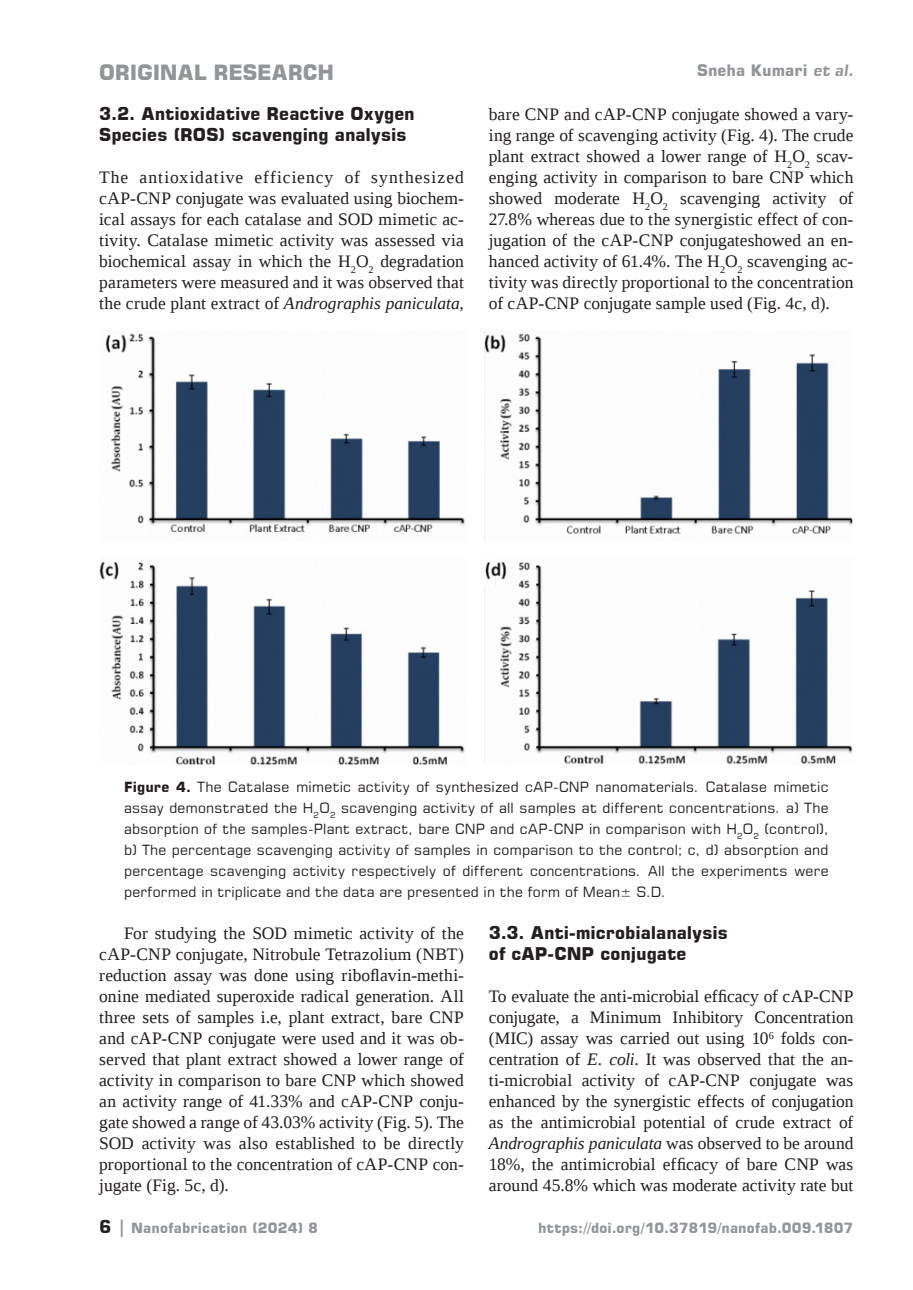
<style>
.page{position:relative;width:913px;height:1290px;background:#fff}
.page>*{position:absolute;margin:0;border:0;box-sizing:border-box;transform-origin:0 0}
.t1{font:700 21px "Square 721 BT";letter-spacing:-.005em;color:#939598}
.Párrafo_Español{font:17.5px/21px "Liberation Serif";color:#231f20;text-align:justify}
.Subtítulo{font:700 17.5px/21px "Square 721 BT";letter-spacing:.005em;color:#231f20}
.t2{font:700 15.75px "Square 721 BT";letter-spacing:.005em;color:#939598}
.Pie_de_foto{font:14px/21px "Square 721 BT";letter-spacing:.015em;color:#231f20;text-align:justify}
.t3{font:700 14px "Square 721 BT";letter-spacing:.01em;color:#939598}
.s1{font-family:"Square 721";font-style:italic}
.s2{font-style:italic}
.s3{font-weight:700}
.s4{font-size:17.5px;color:#231f20}
.s5{font-size:17.5px}
</style>
<div class="page">
<img style="left:99px;top:330px;width:754px;height:434px">
<p class="t1" style="left:99px;top:60px;width:236px">ORIGINAL RESEARCH</p>
<p class="t2" style="left:697px;top:61px;width:158px">Sneha Kumari <span class="s1">et al.</span></p>
<p class="Subtítulo" style="left:99px;top:103px;width:317px">3.2. Antioxidative Reactive Oxygen<br>Species (ROS) scavenging analysis</p>
<p class="Párrafo_Español" style="left:99px;top:167px;width:366px">The antioxidative efficiency of synthesized cAP‑CNP conjugate was evaluated using biochem&shy;ical assays for each catalase and SOD mimetic ac&shy;tivity. Catalase mimetic activity was assessed via biochemical assay in which the H<sub>2</sub>O<sub>2</sub> degradation parameters were measured and it was observed that the crude plant extract of <span class="s2">Andrographis paniculata,</span></p>
<p class="Párrafo_Español" style="left:489px;top:104px;width:366px">bare CNP and cAP-CNP conjugate showed a vary&shy;ing range of scavenging activity (Fig. 4). The crude plant extract showed a lower range of H<sub>2</sub>O<sub>2</sub> scav&shy;enging activity in comparison to bare CNP which showed moderate H<sub>2</sub>O<sub>2</sub> scavenging activity of 27.8% whereas due to the synergistic effect of con&shy;jugation of the cAP-CNP conjugateshowed an en&shy;hanced activity of 61.4%. The H<sub>2</sub>O<sub>2</sub> scavenging ac&shy;tivity was directly proportional to the concentration of cAP‑CNP conjugate sample used (Fig. 4c, d).</p>
<p class="Pie_de_foto" style="left:124px;top:776px;width:706px"><span class="s3">Figure 4.</span> The Catalase mimetic activity of synthesized cAP-CNP nanomaterials. Catalase mimetic assay demonstrated the H<sub>2</sub>O<sub>2</sub> scavenging activity of all samples at different concentrations. a) The absorption of the samples-Plant extract, bare CNP and cAP-CNP in comparison with H<sub>2</sub>O<sub>2</sub> (control), b) The percentage scavenging activity of samples in comparison to the control; c, d) absorption and percentage scavenging activity respectively of different concentrations. All the experiments were performed in triplicate and the data are presented in the form of Mean± S.D.</p>
<p class="Párrafo_Español" style="left:99px;top:923px;width:366px;text-indent:25px">For studying the SOD mimetic activity of the cAP-CNP conjugate, Nitrobule Tetrazolium (NBT) reduction assay was done using riboflavin-methi&shy;onine mediated superoxide radical generation. All three sets of samples i.e, plant extract, bare CNP and cAP-CNP conjugate were used and it was ob&shy;served that plant extract showed a lower range of activity in comparison to bare CNP which showed an activity range of 41.33% and cAP-CNP conju&shy;gate showed a range of 43.03% activity (Fig. 5). The SOD activity was also established to be directly proportional to the concentration of cAP-CNP con&shy;jugate (Fig. 5c, d).</p>
<p class="Subtítulo" style="left:489px;top:922px;width:240px">3.3. Anti-microbialanalysis of cAP-CNP conjugate</p>
<p class="Párrafo_Español" style="left:489px;top:986px;width:366px">To evaluate the anti-microbial efficacy of cAP-CNP conjugate, a Minimum Inhibitory Concentration (MIC) assay was carried out using 10<sup>6</sup> folds con&shy;centration of <span class="s2">E. coli</span>. It was observed that the an&shy;ti-microbial activity of cAP-CNP conjugate was enhanced by the synergistic effects of conjugation as the antimicrobial potential of crude extract of <span class="s2">Andrographis paniculata</span> was observed to be around 18%, the antimicrobial efficacy of bare CNP was around 45.8% which was moderate activity rate but</p>
<p class="t3" style="left:99px;top:1220px;width:220px"><span class="s4">6</span> <span class="s5">|</span> Nanofabrication (2024) 8</p>
<p class="t3" style="left:538px;top:1220px;width:317px">https://doi.org/10.37819/nanofab.009.1807</p>
</div>
